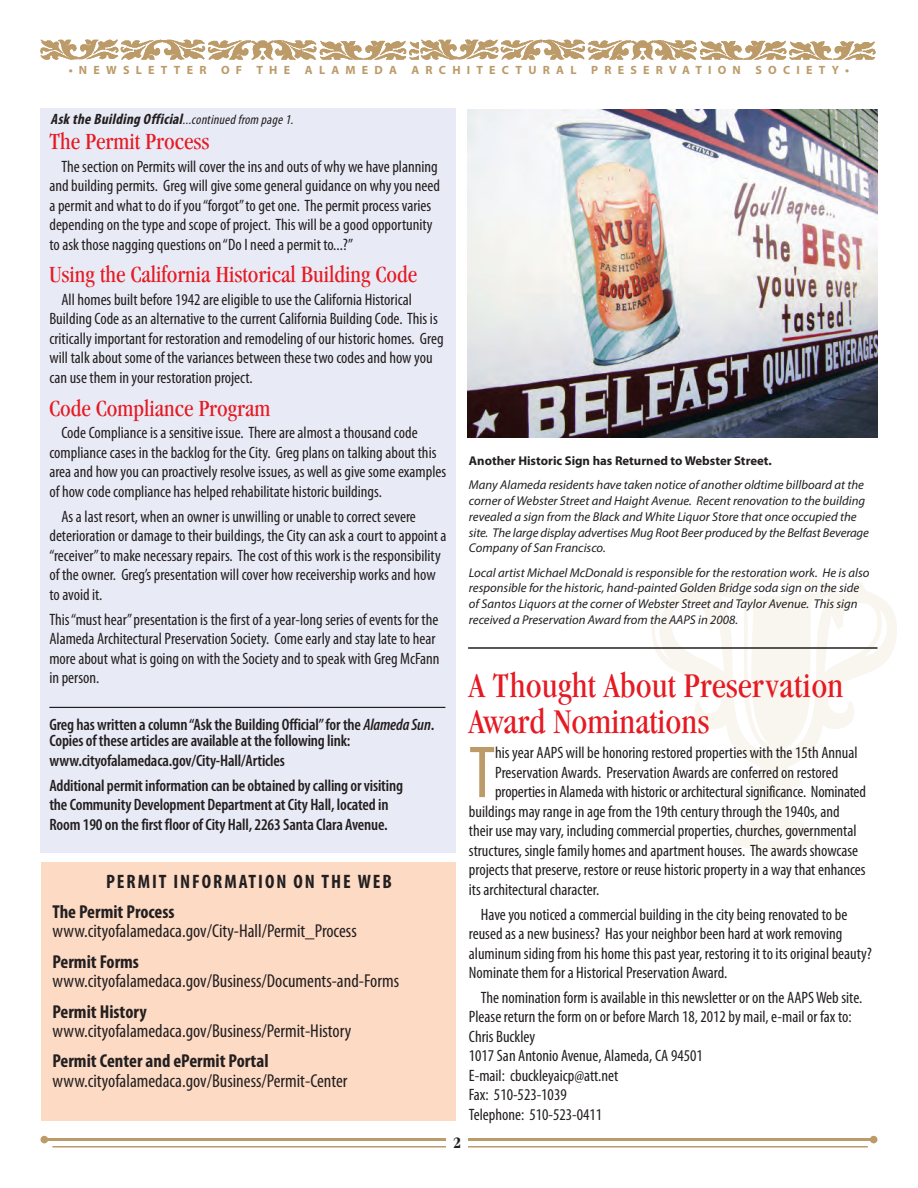
<style>
.page{position:relative;width:918px;height:1188px;background:#fff}
.page>*{position:absolute;margin:0;border:0;box-sizing:border-box;transform-origin:0 0}
.t1{font:condensed 74.4px "Myriad Pro";color:#bc9b69}
.t2{font:condensed 36px/36px "Garamond";color:#e51a23}
.t3{font:condensed 24px "Garamond";color:#e51a23}
.t4{font:700 condensed 19.5px "Myriad Pro";letter-spacing:.1em;color:#231f20}
.t5{font:condensed 18.75px "Myriad Pro";color:#231f20}
.t6{font:700 condensed 18.75px "Myriad Pro";color:#231f20}
.t7{font:condensed 16.5px/19.5px "Myriad Pro";color:#231f20}
.t8{font:600 condensed 16.5px/16.5px "Myriad Pro";letter-spacing:-.01em;color:#231f20}
.t9{font:700 condensed 16.5px "Garamond";color:#231f20}
.t10{font:italic 700 condensed 15px "Myriad Pro";color:#231f20}
.t11{font:italic 12.75px/15.8px "Myriad Pro";color:#231f20}
.t12{font:700 12.75px "Myriad Pro";color:#231f20}
.t13{font:700 12px "Myriad Pro";letter-spacing:.52em;color:#bc9b69}
.s1{font-weight:400;font-size:13.5px}
.s2{font-style:italic}
</style>
<div class="page">
<img style="left:40px;top:40px;width:836px;height:20px">
<div style="left:40px;top:108px;width:416px;height:744px;background:#e8eaf5"></div>
<svg style="left:652px;top:576px;width:245px;height:274px"></svg>
<hr style="left:45px;top:1138px;width:828px;height:3px;background:#bc9b69">
<div style="left:870px;top:1136px;width:7px;height:7px;background:#bc9b69;border-radius:50%"></div>
<div style="left:40px;top:1136px;width:8px;height:7px;background:#bc9b69;border-radius:50%"></div>
<hr style="left:52px;top:1146px;width:816px;height:2px;background:#bc9b69">
<div style="left:447px;top:1126px;width:21px;height:31px;background:#fff"></div>
<hr style="left:49px;top:707px;width:396px;height:1px;background:#231f20">
<div style="left:42px;top:862px;width:414px;height:259px;background:#fddac4"></div>
<img style="left:468px;top:110px;width:410px;height:327px">
<hr style="left:468px;top:647px;width:410px;height:2px;background:#231f20">
<p class="t13" style="left:69px;top:62px;width:174px">•N EWSLETTER OF</p>
<p class="t13" style="left:257px;top:62px;width:594px">THE ALAMEDA ARCHITECTURAL PRESERVATION SOCIETY•</p>
<p class="t10" style="left:50px;top:110px;width:248px">AsktheBuilding Official<span class="s1">...continuedfrom page1.</span></p>
<h3 class="t3" style="left:49px;top:128px;width:161px">The Permit Process</h3>
<p class="t7" style="left:49px;top:156px;width:392px;text-indent:12px">The section on Permits will cover the ins and outs of why we have planning and building permits. Greg will give some general guidance on why you need a permit and what to do if you “forgot” to get one. The permit process varies depending on the type and scope of project. This will be a good opportunity to ask those nagging questions on “Do I need a permit to...?”</p>
<h3 class="t3" style="left:49px;top:261px;width:369px">Using the California Historical Building Code</h3>
<p class="t7" style="left:49px;top:290px;width:396px;text-indent:12px">All homes built before 1942 are eligible to use the California Historical Building Code as an alternative to the current California Building Code. This is critically important for restoration and remodeling of our historic homes. Greg will talk about some of the variances between these two codes and how you can use them in your restoration project.</p>
<h3 class="t3" style="left:49px;top:395px;width:223px">Code Compliance Program</h3>
<p class="t7" style="left:49px;top:423px;width:398px;text-indent:12px">Code Compliance is a sensitive issue. There are almost a thousand code compliance cases in the backlog for the City. Greg plans on talking about this area and how you can proactively resolve issues, as well as give some examples of how code compliance has helped rehabilitate historic buildings.</p>
<p class="t7" style="left:49px;top:506px;width:399px;text-indent:12px">As a last resort, when an owner is unwilling or unable to correct severe deterioration or damage to their buildings, the City can ask a court to appoint a “receiver” to make necessary repairs. The cost of this work is the responsibility of the owner. Greg’s presentation will cover how receivership works and how to avoid it.</p>
<p class="t7" style="left:49px;top:609px;width:392px">This “must hear” presentation is the first of a year-long series of events for the Alameda Architectural Preservation Society. Come early and stay late to hear more about what is going on with the Society and to speak with Greg McFann in person.</p>
<p class="t8" style="left:49px;top:716px;width:386px">Greg has written a column “Ask the Building Official” for the <span class="s2">Alameda Sun</span>.<br>Copies of these articles are available at the following link:</p>
<p class="t8" style="left:49px;top:748px;width:355px;line-height:24.9px">www.cityofalamedaca.gov/City-Hall/Articles<br>Additional permit information can be obtained by calling or visiting</p>
<p class="t8" style="left:49px;top:795px;width:341px;line-height:19.5px">the Community Development Department at City Hall, located in<br>Room 190 on the first floor of City Hall, 2263 Santa Clara Avenue.</p>
<p class="t4" style="left:106px;top:869px;width:287px">PERMIT INFORMATION ON THE WEB</p>
<p class="t6" style="left:52px;top:900px;width:124px">The Permit Process</p>
<p class="t5" style="left:52px;top:920px;width:306px">www.cityofalamedaca.gov/City-Hall/Permit_Process</p>
<p class="t6" style="left:52px;top:950px;width:88px">Permit Forms</p>
<p class="t5" style="left:52px;top:970px;width:348px">www.cityofalamedaca.gov/Business/Documents-and-Forms</p>
<p class="t6" style="left:52px;top:1000px;width:96px">Permit History</p>
<p class="t5" style="left:52px;top:1020px;width:300px">www.cityofalamedaca.gov/Business/Permit-History</p>
<p class="t6" style="left:52px;top:1049px;width:218px">Permit Center and ePermit Portal</p>
<p class="t5" style="left:52px;top:1069px;width:297px">www.cityofalamedaca.gov/Business/Permit-Center</p>
<p class="t12" style="left:469px;top:452px;width:304px">ANOTHER HISTORIC SIGN HAS RETURNED TO WEBSTER STREET.</p>
<p class="t11" style="left:469px;top:477px;width:402px">Many Alameda residents have taken notice of another oldtime billboard at the corner of Webster Street and Haight Avenue. Recent renovation to the building revealed a sign from the Black and White Liquor Store that once occupied the site. The large display advertises Mug Root Beer produced by the Belfast Beverage Company of San Francisco.</p>
<p class="t11" style="left:469px;top:564px;width:402px">Local artist Michael McDonald is responsible for the restoration work. He is also responsible for the historic, hand-painted Golden Bridge soda sign on the side of Santos Liquors at the corner of Webster Street and Taylor Avenue. This sign received a Preservation Award from the AAPS in 2008.</p>
<h2 class="t2" style="left:469px;top:667px;width:376px">A Thought About Preservation<br>Award Nominations</h2>
<h1 class="t1" style="left:469px;top:728px;width:26px">T</h1>
<p class="t7" style="left:495px;top:743px;width:364px">his year AAPS will be honoring restored properties with the 15th Annual</p>
<p class="t7" style="left:495px;top:762px;width:345px">Preservation Awards. Preservation Awards are conferred on restored</p>
<p class="t7" style="left:495px;top:782px;width:372px">properties in Alameda with historic or architectural significance. Nominated</p>
<p class="t7" style="left:469px;top:801px;width:372px">buildings may range in age from the 19th century through the 1940s, and</p>
<p class="t7" style="left:469px;top:821px;width:389px">their use may vary, including commercial properties, churches, governmental</p>
<p class="t7" style="left:469px;top:840px;width:391px">structures, single family homes and apartment houses. The awards showcase</p>
<p class="t7" style="left:469px;top:860px;width:398px">projects that preserve, restore or reuse historic property in a way that enhances</p>
<p class="t7" style="left:469px;top:879px;width:132px">its architectural character.</p>
<p class="t7" style="left:469px;top:904px;width:405px;text-indent:12px">Have you noticed a commercial building in the city being renovated to be reused as a new business? Has your neighbor been hard at work removing aluminum siding from his home this past year, restoring it to its original beauty?<br>Nominate them for a Historical Preservation Award.</p>
<p class="t7" style="left:469px;top:988px;width:395px;text-indent:12px">The nomination form is available in this newsletter or on the AAPS Web site.<br>Please return the form on or before March 18, 2012 by mail, e-mail or fax to:<br>Chris Buckley<br>1017 San Antonio Avenue, Alameda, CA 94501<br>E-mail: cbuckleyaicp@att.net<br>Fax: 510-523-1039<br>Telephone: 510-523-0411</p>
<p class="t9" style="left:453px;top:1133px;width:10px">0</p>
<p class="t9" style="left:453px;top:1133px;width:10px">2</p>
</div>
